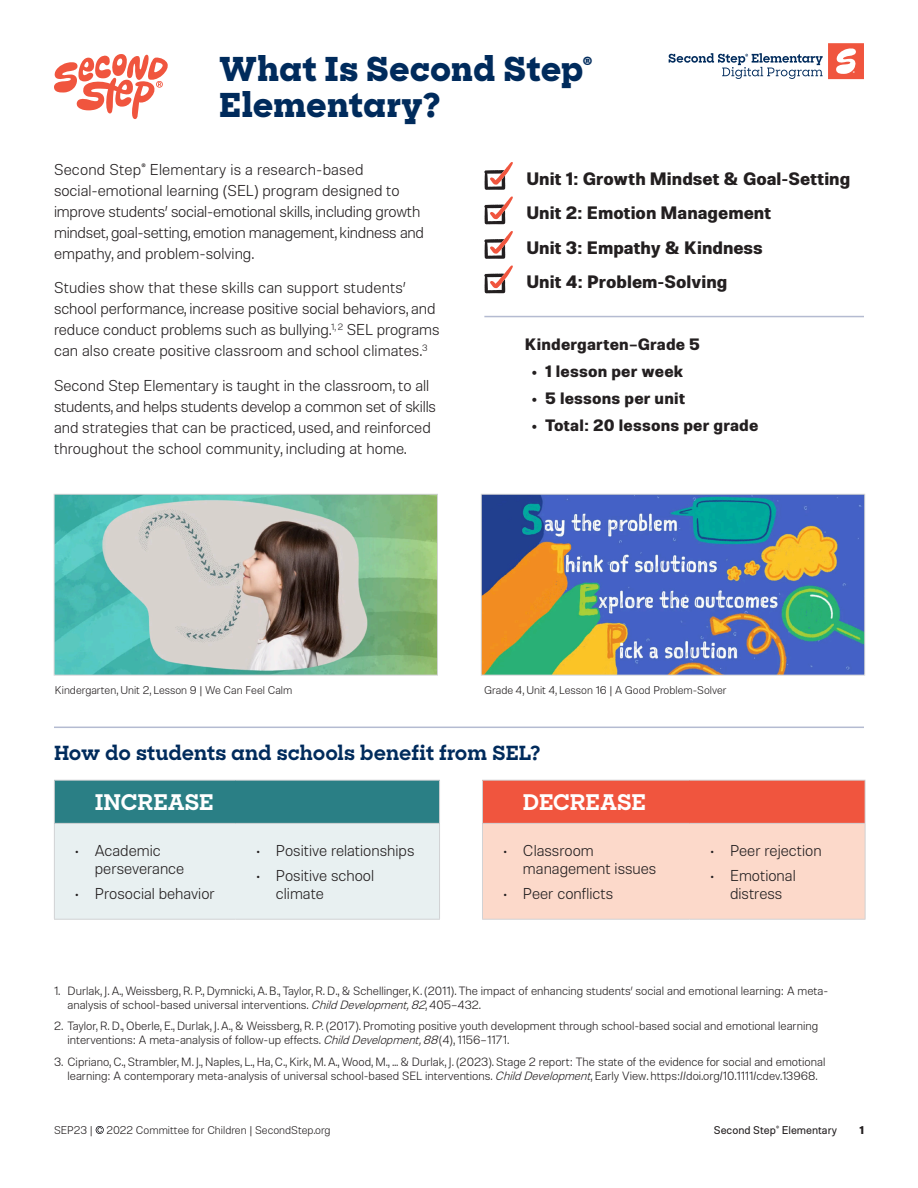
<style>
.page{position:relative;width:918px;height:1188px;background:#fff}
.page>*{position:absolute;margin:0;border:0;box-sizing:border-box;transform-origin:0 0}
.t1{font:800 33px/36px "Sharp Slab";color:#002b5c}
.t2{font:700 21.6px "Sharp Slab";letter-spacing:-.01em;color:#fff}
.t3{font:700 19.5px "Sharp Slab";color:#002b5c}
.t4{font:700 18px/34.5px "Molde";color:#231f20}
.t5{font:700 16.5px "Molde";letter-spacing:.01em;color:#231f20}
.t6{font:300 15.75px/21px "Molde";color:#231f20}
.t7{font:300 12px/14.4px "Molde";color:#231f20}
.t8{font:300 11.25px "Molde";color:#231f20}
.t9{font:11.25px "Molde";color:#231f20}
.t10{font:700 11.25px "Molde";color:#231f20}
.s1{font-style:italic}
</style>
<div class="page">
<svg style="left:96px;top:1126px;width:8px;height:8px"></svg>
<svg style="left:54px;top:54px;width:114px;height:65px"></svg>
<svg style="left:669px;top:43px;width:195px;height:36px"></svg>
<svg style="left:53px;top:494px;width:385px;height:182px;background:#92b4a2"></svg>
<svg style="left:481px;top:494px;width:384px;height:182px;background:#698299"></svg>
<hr style="left:484px;top:316px;width:380px;height:1px;background:#b4bbd1">
<svg style="left:484px;top:162px;width:29px;height:28px"></svg>
<svg style="left:484px;top:196px;width:29px;height:28px"></svg>
<svg style="left:484px;top:231px;width:29px;height:28px"></svg>
<svg style="left:484px;top:265px;width:29px;height:28px"></svg>
<hr style="left:54px;top:727px;width:810px;height:1px;background:#b4bbd1">
<div style="left:54px;top:780px;width:386px;height:43px;background:#2a7f85"></div>
<div style="left:482px;top:780px;width:383px;height:43px;background:#f0553e"></div>
<div style="left:55px;top:824px;width:384px;height:95px;background:#e8f0f1"></div>
<div style="left:483px;top:824px;width:382px;height:95px;background:#fcd9ca"></div>
<hr style="left:482px;top:780px;width:208px;height:1px;background:#d1d2d4">
<hr style="left:690px;top:780px;width:175px;height:1px;background:#d1d2d4">
<hr style="left:865px;top:781px;width:1px;height:42px;background:#d1d2d4">
<hr style="left:482px;top:823px;width:208px;height:1px;background:#d1d2d4">
<hr style="left:690px;top:823px;width:175px;height:1px;background:#d1d2d4">
<hr style="left:54px;top:823px;width:1px;height:96px;background:#d1d2d4">
<hr style="left:865px;top:823px;width:1px;height:96px;background:#d1d2d4">
<hr style="left:54px;top:919px;width:181px;height:1px;background:#d1d2d4">
<hr style="left:235px;top:919px;width:205px;height:1px;background:#d1d2d4">
<hr style="left:482px;top:919px;width:208px;height:1px;background:#d1d2d4">
<hr style="left:690px;top:919px;width:175px;height:1px;background:#d1d2d4">
<hr style="left:54px;top:780px;width:181px;height:1px;background:#d1d2d4">
<hr style="left:54px;top:781px;width:1px;height:42px;background:#d1d2d4">
<hr style="left:235px;top:780px;width:205px;height:1px;background:#d1d2d4">
<hr style="left:55px;top:823px;width:180px;height:1px;background:#d1d2d4">
<hr style="left:235px;top:823px;width:205px;height:1px;background:#d1d2d4">
<hr style="left:439px;top:781px;width:1px;height:42px;background:#d1d2d4">
<hr style="left:482px;top:781px;width:1px;height:42px;background:#d1d2d4">
<hr style="left:439px;top:824px;width:1px;height:95px;background:#d1d2d4">
<hr style="left:482px;top:824px;width:1px;height:95px;background:#d1d2d4">
<h1 class="t1" style="left:219px;top:50px;width:375px">What Is Second Step®<br>Elementary?</h1>
<p class="t6" style="left:54px;top:158px;width:372px">Second Step® Elementary is a research-based social-emotional learning (SEL) program designed to improve students’ social-emotional skills, including growth mindset, goal-setting, emotion management, kindness and empathy, and problem-solving.</p>
<p class="t6" style="left:54px;top:277px;width:387px">Studies show that these skills can support students’ school performance, increase positive social behaviors, and reduce conduct problems such as bullying.<sup>1,</sup> <sup>2</sup> SEL programs can also create positive classroom and school climates.<sup>3</sup></p>
<p class="t6" style="left:54px;top:374px;width:383px">Second Step Elementary is taught in the classroom, to all students, and helps students develop a common set of skills and strategies that can be practiced, used, and reinforced throughout the school community, including at home.</p>
<p class="t4" style="left:526px;top:160px;width:325px">Unit 1: Growth Mindset &amp; Goal-Setting<br>Unit 2: Emotion Management<br>Unit 3: Empathy &amp; Kindness<br>Unit 4: Problem-Solving</p>
<p class="t5" style="left:525px;top:333px;width:177px">Kindergarten–Grade 5</p>
<p class="t5" style="left:532px;top:360px;width:153px">• 1 lesson per week</p>
<p class="t5" style="left:532px;top:387px;width:155px">• 5 lessons per unit</p>
<p class="t5" style="left:532px;top:414px;width:228px">• Total: 20 lessons per grade</p>
<p class="t8" style="left:55px;top:683px;width:239px">Kindergarten, Unit 2, Lesson 9 | We Can Feel Calm</p>
<p class="t8" style="left:484px;top:683px;width:244px">Grade 4, Unit 4, Lesson 16 | A Good Problem-Solver</p>
<p class="t3" style="left:54px;top:739px;width:488px">How do students and schools benefit from SEL?</p>
<h2 class="t2" style="left:95px;top:787px;width:120px">INCREASE</h2>
<h2 class="t2" style="left:523px;top:787px;width:124px">DECREASE</h2>
<p class="t6" style="left:95px;top:841px;width:91px;line-height:18px;text-indent:-20px">• Academic perseverance</p>
<p class="t6" style="left:75px;top:882px;width:142px">• Prosocial behavior</p>
<p class="t6" style="left:523px;top:841px;width:135px;line-height:18px;text-indent:-20px">• Classroom management issues</p>
<p class="t6" style="left:503px;top:882px;width:112px">• Peer conflicts</p>
<p class="t6" style="left:256px;top:840px;width:160px">• Positive relationships</p>
<p class="t6" style="left:276px;top:866px;width:100px;line-height:18px;text-indent:-20px">• Positive school climate</p>
<p class="t6" style="left:710px;top:840px;width:113px">• Peer rejection</p>
<p class="t6" style="left:710px;top:866px;width:87px;line-height:18px;text-align:center">• Emotional distress</p>
<p class="t7" style="left:68px;top:983px;width:762px;text-indent:-14px">1. Durlak, J. A., Weissberg, R. P., Dymnicki, A. B., Taylor, R. D., &amp; Schellinger, K. (2011). The impact of enhancing students’ social and emotional learning: A meta&shy;analysis of school-based universal interventions. <span class="s1">ChildDevelopment,82</span>, 405–432.</p>
<p class="t7" style="left:68px;top:1018px;width:752px;text-indent:-14px">2. Taylor, R. D., Oberle, E., Durlak, J. A., &amp; Weissberg, R. P. (2017). Promoting positive youth development through school-based social and emotional learning interventions: A meta-analysis of follow-up effects. <span class="s1">ChildDevelopment,88</span>(4), 1156–1171.</p>
<p class="t7" style="left:54px;top:1054px;width:773px;text-align:center">3. Cipriano, C., Strambler, M. J., Naples, L., Ha, C., Kirk, M. A., Wood, M., ... &amp; Durlak, J. (2023). Stage 2 report: The state of the evidence for social and emotional learning: A contemporary meta-analysis of universal school-based SEL interventions. <span class="s1">ChildDevelopment</span>, Early View. https://doi.org/10.1111/cdev.13968.</p>
<p class="t8" style="left:54px;top:1123px;width:278px">SEP23 | 2022 Committee for Children | SecondStep.org</p>
<p class="t9" style="left:714px;top:1123px;width:125px">Second Step® Elementary</p>
<p class="t10" style="left:859px;top:1122px;width:6px">1</p>
</div>
